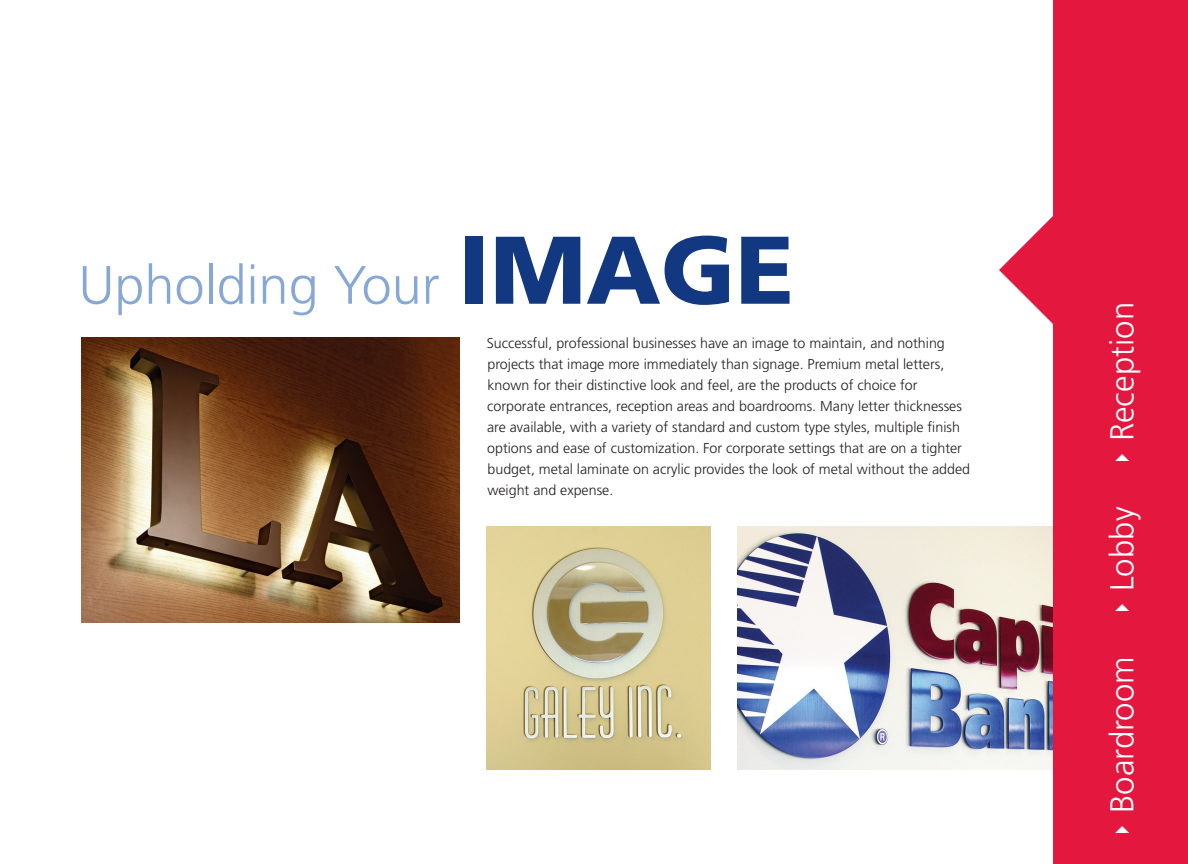
<style>
.page{position:relative;width:1188px;height:864px;background:#fff}
.page>*{position:absolute;margin:0;border:0;box-sizing:border-box;transform-origin:0 0}
.t1{font:900 96px "Frutiger LT Std";color:#113880}
.t2{font:300 54px "Frutiger LT Std";color:#87a8d7}
.t3{font:300 33px "Frutiger LT Std";color:#fff}
.Body{font:300 14.25px/21px "Frutiger LT Std";color:#231f20}
</style>
<div class="page">
<svg style="left:999px;top:0;width:189px;height:864px;fill:#e4183e"></svg>
<img style="left:82px;top:338px;width:378px;height:285px">
<img style="left:487px;top:526px;width:223px;height:244px">
<img style="left:737px;top:526px;width:316px;height:244px">
<svg style="left:1115px;top:826px;width:14px;height:7px"></svg>
<svg style="left:1115px;top:604px;width:14px;height:7px"></svg>
<svg style="left:1115px;top:454px;width:14px;height:7px"></svg>
<p class="t2" style="left:78px;top:255px;width:363px">Upholding Your</p>
<p class="t1" style="left:458px;top:212px;width:338px">IMAGE</p>
<p class="Body" style="left:487px;top:333px;width:485px">Successful, professional businesses have an image to maintain, and nothing projects that image more immediately than signage. Premium metal letters, known for their distinctive look and feel, are the products of choice for corporate entrances, reception areas and boardrooms. Many letter thicknesses are available, with a variety of standard and custom type styles, multiple finish options and ease of customization. For corporate settings that are on a tighter budget, metal laminate on acrylic provides the look of metal without the added weight and expense.</p>
<p class="t3" style="left:1103px;top:441px;width:141px;rotate:-90deg">Reception</p>
<p class="t3" style="left:1103px;top:591px;width:86px;rotate:-90deg">Lobby</p>
<p class="t3" style="left:1103px;top:813px;width:158px;rotate:-90deg">Boardroom</p>
</div>
